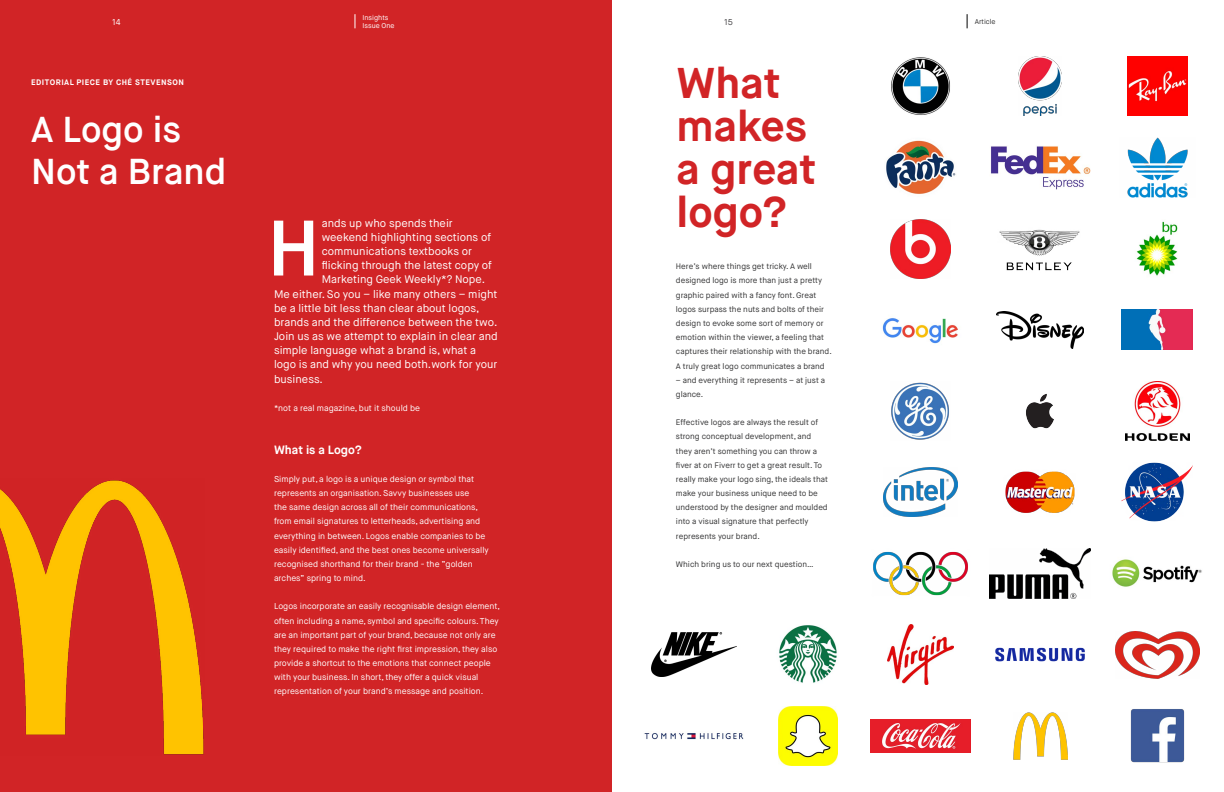
<style>
.page{position:relative;width:1224px;height:792px;background:#fff}
.page>*{position:absolute;margin:0;border:0;box-sizing:border-box;transform-origin:0 0}
.t1{font:700 43px/43px "Maison Neue";color:#d12426}
.t2{font:600 36px/42.5px "Maison Neue";color:#fff}
.t3{font:700 12px "Maison Neue";color:#fff}
.t4{font:11px "Maison Neue";color:#fff}
.t5{font:8.5px/14.2px "Maison Neue";color:#fff}
.t6{font:8.5px "Maison Neue";color:#414042}
.t7{font:8px/14.2px "Maison Neue";color:#333334}
.t8{font:700 8px "Maison Neue";letter-spacing:.06em;color:#fff}
.t9{font:7px/8px "Maison Neue";color:#fff}
.t10{font:7px "Maison Neue";color:#333334}
</style>
<div class="page">
<div style="left:0;top:0;width:612px;height:792px;background:#d12426"></div>
<svg style="left:274px;top:221px;width:39px;height:55px"></svg>
<img style="left:0;top:480px;width:204px;height:275px">
<img style="left:1127px;top:57px;width:61px;height:59px">
<img style="left:891px;top:57px;width:59px;height:58px">
<img style="left:1018px;top:57px;width:44px;height:59px">
<img style="left:1136px;top:221px;width:42px;height:55px">
<img style="left:891px;top:219px;width:59px;height:59px">
<img style="left:999px;top:229px;width:81px;height:42px">
<img style="left:1122px;top:463px;width:71px;height:59px">
<img style="left:884px;top:468px;width:73px;height:49px">
<img style="left:1005px;top:471px;width:70px;height:42px">
<img style="left:1116px;top:631px;width:83px;height:47px">
<img style="left:887px;top:625px;width:67px;height:59px">
<img style="left:779px;top:625px;width:58px;height:58px">
<img style="left:995px;top:647px;width:90px;height:15px">
<img style="left:1127px;top:138px;width:61px;height:59px">
<img style="left:886px;top:140px;width:70px;height:54px">
<img style="left:991px;top:146px;width:100px;height:43px">
<img style="left:1125px;top:381px;width:65px;height:60px">
<img style="left:891px;top:382px;width:58px;height:58px">
<img style="left:1026px;top:393px;width:28px;height:36px">
<img style="left:1122px;top:310px;width:71px;height:40px">
<img style="left:882px;top:318px;width:76px;height:26px">
<img style="left:997px;top:311px;width:86px;height:37px">
<img style="left:1112px;top:559px;width:90px;height:28px">
<img style="left:873px;top:551px;width:95px;height:45px">
<img style="left:651px;top:632px;width:85px;height:45px">
<img style="left:990px;top:548px;width:101px;height:51px">
<img style="left:1130px;top:709px;width:54px;height:54px">
<img style="left:870px;top:719px;width:101px;height:33px">
<img style="left:778px;top:706px;width:59px;height:59px">
<img style="left:644px;top:731px;width:100px;height:9px">
<img style="left:1013px;top:712px;width:54px;height:47px">
<svg style="left:967px;top:14px;width:1px;height:14px"></svg>
<svg style="left:355px;top:14px;width:1px;height:14px"></svg>
<p class="t9" style="left:363px;top:14px;width:34px">Insights<br>Issue One</p>
<p class="t5" style="left:112px;top:15px;width:10px">14</p>
<p class="t6" style="left:724px;top:16px;width:10px">15</p>
<p class="t8" style="left:31px;top:77px;width:154px">EDITORIAL PIECE BY CHÉ STEVENSON</p>
<h1 class="t1" style="left:677px;top:62px;width:141px">What makes a great logo?</h1>
<p class="t7" style="left:676px;top:259px;width:157px">Here’s where things get tricky. A well designed logo is more than just a pretty graphic paired with a fancy font. Great logos surpass the nuts and bolts of their design to evoke some sort of memory or emotion within the viewer, a feeling that captures their relationship with the brand.<br>A truly great logo communicates a brand</p>
<p class="t7" style="left:676px;top:373px;width:151px">– and everything it represents – at just a glance.</p>
<p class="t7" style="left:676px;top:415px;width:154px">Effective logos are always the result of strong conceptual development, and they aren’t something you can throw a fiver at on Fiverr to get a great result. To really make your logo sing, the ideals that make your business unique need to be understood by the designer and moulded into a visual signature that perfectly represents your brand.</p>
<p class="t7" style="left:676px;top:557px;width:139px">Which bring us to our next question…</p>
<h2 class="t2" style="left:31px;top:108px;width:197px">A Logo is<br>Not a Brand</h2>
<p class="t4" style="left:322px;top:216px;width:133px">ands up who spends their</p>
<p class="t4" style="left:322px;top:230px;width:171px">weekend highlighting sections of</p>
<p class="t4" style="left:322px;top:244px;width:152px">communications textbooks or</p>
<p class="t4" style="left:322px;top:259px;width:172px">flicking through the latest copy of</p>
<p class="t4" style="left:322px;top:273px;width:165px">Marketing Geek Weekly*? Nope.</p>
<p class="t4" style="left:274px;top:287px;width:225px">Me either. So you – like many others – might</p>
<p class="t4" style="left:274px;top:301px;width:207px">be a little bit less than clear about logos,</p>
<p class="t4" style="left:274px;top:315px;width:225px">brands and the difference between the two.</p>
<p class="t4" style="left:274px;top:329px;width:225px">Join us as we attempt to explain in clear and</p>
<p class="t4" style="left:274px;top:344px;width:204px">simple language what a brand is, what a</p>
<p class="t4" style="left:274px;top:358px;width:225px">logo is and why you need both.work for your</p>
<p class="t4" style="left:274px;top:372px;width:50px">business.</p>
<p class="t5" style="left:274px;top:401px;width:148px">*not a real magazine, but it should be</p>
<h3 class="t3" style="left:274px;top:442px;width:89px">What is a Logo?</h3>
<p class="t5" style="left:274px;top:472px;width:216px">Simply put, a logo is a unique design or symbol that represents an organisation. Savvy businesses use<br>the same design across all of their communications, from email signatures to letterheads, advertising and everything in between. Logos enable companies to be easily identified, and the best ones become universally recognised shorthand for their brand - the “golden arches” spring to mind.</p>
<p class="t5" style="left:274px;top:599px;width:228px">Logos incorporate an easily recognisable design element, often including a name, symbol and specific colours. They are an important part of your brand, because not only are they required to make the right first impression, they also provide a shortcut to the emotions that connect people with your business. In short, they offer a quick visual representation of your brand’s message and position.</p>
<p class="t10" style="left:975px;top:17px;width:22px">Article</p>
</div>
